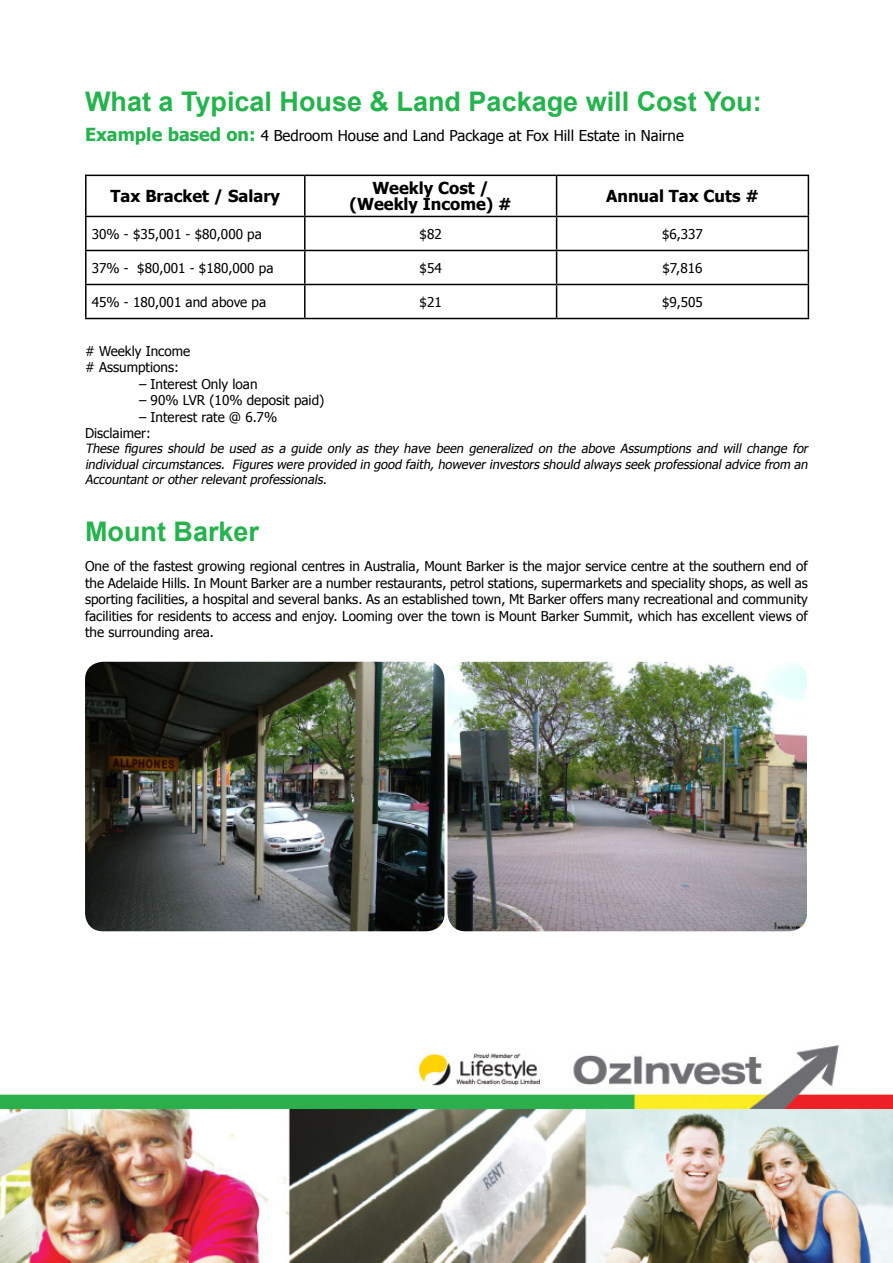
<style>
.page{position:relative;width:893px;height:1263px;background:#fff}
.page>*{position:absolute;margin:0;border:0;box-sizing:border-box;transform-origin:0 0}
.t1{font:700 27px "Arial";color:#24b34c}
.Text{font:700 16.5px "Tahoma";color:#000}
.sub_head{font:15px "Tahoma";color:#000}
.Text-2{font:13.5px/16.5px "Tahoma";color:#000;text-align:justify}
.disclaimer{font:italic 12.75px/15.3px "Tahoma";letter-spacing:-.01em;color:#000;text-align:justify}
.s1{font-weight:700;font-size:18px;color:#24b34c}
</style>
<div class="page">
<img style="left:0;top:1045px;width:892px;height:218px">
<img style="left:892px;top:1093px;width:1px;height:170px">
<hr style="left:85px;top:175px;width:220px;height:1px;background:#000">
<hr style="left:85px;top:176px;width:2px;height:40px;background:#000">
<hr style="left:305px;top:175px;width:252px;height:1px;background:#000">
<hr style="left:304px;top:176px;width:2px;height:40px;background:#000">
<hr style="left:557px;top:175px;width:252px;height:1px;background:#000">
<hr style="left:556px;top:176px;width:1px;height:40px;background:#000">
<hr style="left:808px;top:176px;width:1px;height:40px;background:#000">
<hr style="left:85px;top:216px;width:220px;height:1px;background:#000">
<hr style="left:85px;top:217px;width:2px;height:33px;background:#000">
<hr style="left:305px;top:216px;width:252px;height:1px;background:#000">
<hr style="left:304px;top:217px;width:2px;height:33px;background:#000">
<hr style="left:557px;top:216px;width:252px;height:1px;background:#000">
<hr style="left:556px;top:217px;width:1px;height:33px;background:#000">
<hr style="left:808px;top:217px;width:1px;height:33px;background:#000">
<hr style="left:85px;top:250px;width:220px;height:1px;background:#000">
<hr style="left:85px;top:251px;width:2px;height:33px;background:#000">
<hr style="left:305px;top:250px;width:252px;height:1px;background:#000">
<hr style="left:304px;top:251px;width:2px;height:33px;background:#000">
<hr style="left:557px;top:250px;width:252px;height:1px;background:#000">
<hr style="left:556px;top:251px;width:1px;height:33px;background:#000">
<hr style="left:808px;top:251px;width:1px;height:33px;background:#000">
<hr style="left:85px;top:284px;width:220px;height:1px;background:#000">
<hr style="left:85px;top:285px;width:2px;height:33px;background:#000">
<hr style="left:305px;top:284px;width:252px;height:1px;background:#000">
<hr style="left:304px;top:285px;width:2px;height:33px;background:#000">
<hr style="left:557px;top:284px;width:252px;height:1px;background:#000">
<hr style="left:556px;top:285px;width:1px;height:33px;background:#000">
<hr style="left:808px;top:285px;width:1px;height:33px;background:#000">
<hr style="left:85px;top:318px;width:220px;height:1px;background:#000">
<hr style="left:305px;top:318px;width:252px;height:1px;background:#000">
<hr style="left:557px;top:318px;width:252px;height:1px;background:#000">
<img style="left:85px;top:662px;width:359px;height:269px">
<img style="left:447px;top:662px;width:360px;height:269px">
<p class="t1" style="left:85px;top:84px;width:678px">What a Typical House &amp; Land Package will Cost You:</p>
<p class="sub_head" style="left:85px;top:126px;width:600px"><span class="s1">Example based on:</span> 4 Bedroom House and Land Package at Fox Hill Estate in Nairne</p>
<p class="Text" style="left:111px;top:185px;width:171px">Tax Bracket / Salary</p>
<p class="Text" style="left:372px;top:176px;width:118px">Weekly Cost /</p>
<p class="Text" style="left:350px;top:193px;width:164px">(Weekly Income) #</p>
<p class="Text" style="left:606px;top:185px;width:154px">Annual Tax Cuts #</p>
<p class="Text-2" style="left:92px;top:225px;width:172px">30% - $35,001 - $80,000 pa</p>
<p class="Text-2" style="left:420px;top:225px;width:24px">$82</p>
<p class="Text-2" style="left:662px;top:225px;width:42px">$6,337</p>
<p class="Text-2" style="left:92px;top:259px;width:183px">37% - $80,001 - $180,000 pa</p>
<p class="Text-2" style="left:420px;top:259px;width:24px">$54</p>
<p class="Text-2" style="left:662px;top:259px;width:41px">$7,816</p>
<p class="Text-2" style="left:92px;top:293px;width:176px">45% - 180,001 and above pa</p>
<p class="Text-2" style="left:420px;top:293px;width:24px">$21</p>
<p class="Text-2" style="left:662px;top:293px;width:42px">$9,505</p>
<p class="Text-2" style="left:85px;top:342px;width:107px"># Weekly Income</p>
<p class="Text-2" style="left:85px;top:358px;width:95px"># Assumptions:</p>
<p class="Text-2" style="left:139px;top:375px;width:120px">– Interest Only loan</p>
<p class="Text-2" style="left:139px;top:391px;width:187px">– 90% LVR (10% deposit paid)</p>
<p class="Text-2" style="left:139px;top:408px;width:140px">– Interest rate @ 6.7%</p>
<p class="Text-2" style="left:85px;top:424px;width:67px">Disclaimer:</p>
<p class="disclaimer" style="left:85px;top:440px;width:727px">These figures should be used as a guide only as they have been generalized on the above Assumptions and will change for individual circumstances. Figures were provided in good faith, however investors should always seek professional advice from an Accountant or other relevant professionals.</p>
<p class="t1" style="left:85px;top:514px;width:176px">Mount Barker</p>
<p class="Text-2" style="left:85px;top:558px;width:724px">One of the fastest growing regional centres in Australia, Mount Barker is the major service centre at the southern end of the Adelaide Hills. In Mount Barker are a number restaurants, petrol stations, supermarkets and speciality shops, as well as sporting facilities, a hospital and several banks. As an established town, Mt Barker offers many recreational and community facilities for residents to access and enjoy. Looming over the town is Mount Barker Summit, which has excellent views of the surrounding area.</p>
</div>
